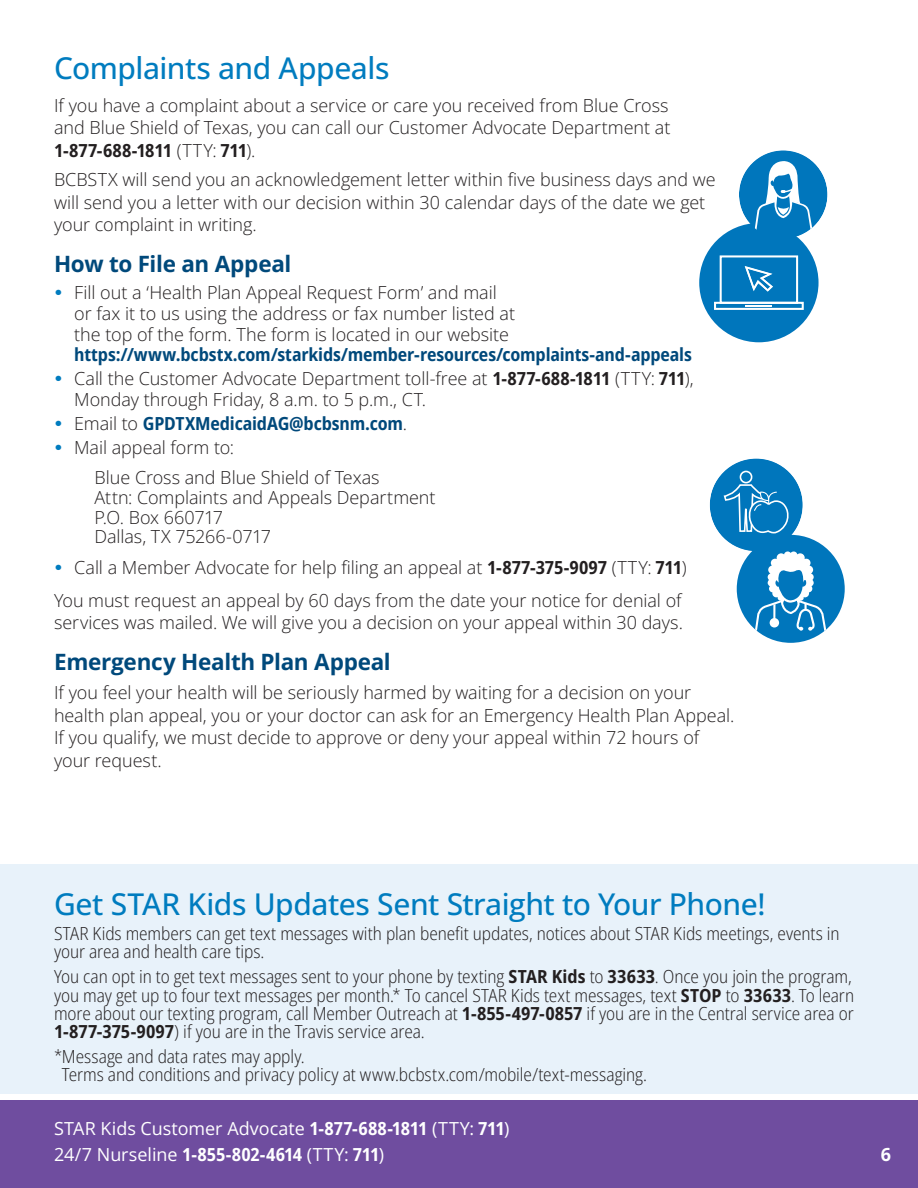
<style>
.page{position:relative;width:918px;height:1188px;background:#fff}
.page>*{position:absolute;margin:0;border:0;box-sizing:border-box;transform-origin:0 0}
.Headline__H1__span{font:500 30px "Open Sans";letter-spacing:-.015em;color:#007cbf}
.sub_heading__H2{font:700 22.5px "Open Sans";letter-spacing:-.015em;color:#00497b}
.body_start_here__P{font:300 18px/22.5px "Open Sans";letter-spacing:-.005em;color:#231f20}
.tagline{font:300 semi-condensed 18px/18.1px "Open Sans";letter-spacing:-.005em;color:#231f20}
.body_indented_second{font:300 18px/19.8px "Open Sans";letter-spacing:-.005em;color:#231f20}
.t1{font:18px/26px "Open Sans";color:#fff}
.t2{font:700 semi-condensed 18px "Open Sans";letter-spacing:-.01em;color:#00497b}
.t3{font:700 18px "Open Sans";color:#fff}
.s1{font-weight:700;font-stretch:semi-condensed}
.s2{font-weight:700;font-stretch:semi-condensed;color:#00497b}
.s3{font-weight:300;font-stretch:normal;color:#231f20}
.s4{font-weight:700}
</style>
<div class="page">
<div style="left:0;top:1100px;width:918px;height:88px;background:#6f4d9f"></div>
<div style="left:710px;top:459px;width:93px;height:92px;background:#0076bc;border-radius:50%"></div>
<svg style="left:723px;top:458px;width:122px;height:185px"></svg>
<svg style="left:699px;top:150px;width:128px;height:192px"></svg>
<div style="left:0;top:864px;width:918px;height:230px;background:#e8f2fa"></div>
<h1 class="Headline__H1__span" style="left:54px;top:48px;width:337px">Complaints and Appeals</h1>
<p class="body_start_here__P" style="left:54px;top:94px;width:618px;text-align:justify">If you have a complaint about a service or care you received from Blue Cross and Blue Shield of Texas, you can call our Customer Advocate Department at <span class="s1">1-877-688-1811</span> (TTY: <span class="s1">711</span>).</p>
<p class="body_start_here__P" style="left:54px;top:168px;width:663px">BCBSTX will send you an acknowledgement letter within five business days and we will send you a letter with our decision within 30 calendar days of the date we get your complaint in writing.</p>
<h2 class="sub_heading__H2" style="left:54px;top:248px;width:239px">How to File an Appeal</h2>
<p class="body_start_here__P" style="left:74px;top:282px;width:619px;line-height:20.7px">Fill out a ‘Health Plan Appeal Request Form’ and mail<br>or fax it to us using the address or fax number listed at<br>the top of the form. The form is located in our website <span class="s2">https://www.bcbstx.com/starkids/member-resources/complaints-and-appeals</span></p>
<p class="body_start_here__P" style="left:74px;top:368px;width:621px;line-height:20.7px">Call the Customer Advocate Department toll-free at <span class="s1">1-877-688-1811</span> (TTY: <span class="s1">711</span>),<br>Monday through Friday, 8 a.m. to 5 p.m., CT.</p>
<p class="t2" style="left:74px;top:411px;width:334px"><span class="s3">Email to</span> GPDTXMedicaidAG@bcbsnm.com<span class="s3">.</span></p>
<p class="body_start_here__P" style="left:74px;top:436px;width:161px">Mail appeal form to:</p>
<p class="body_indented_second" style="left:94px;top:467px;width:343px">Blue Cross and Blue Shield of Texas<br>Attn: Complaints and Appeals Department<br>P.O. Box 660717<br>Dallas, TX 75266-0717</p>
<p class="body_start_here__P" style="left:74px;top:556px;width:614px">Call a Member Advocate for help filing an appeal at <span class="s1">1-877-375-9097</span> (TTY: <span class="s1">711</span>)</p>
<p class="body_start_here__P" style="left:54px;top:589px;width:631px">You must request an appeal by 60 days from the date your notice for denial of services was mailed. We will give you a decision on your appeal within 30 days.</p>
<h2 class="sub_heading__H2" style="left:54px;top:646px;width:338px">Emergency Health Plan Appeal</h2>
<p class="body_start_here__P" style="left:54px;top:681px;width:682px">If you feel your health will be seriously harmed by waiting for a decision on your health plan appeal, you or your doctor can ask for an Emergency Health Plan Appeal.<br>If you qualify, we must decide to approve or deny your appeal within 72 hours of your request.</p>
<h1 class="Headline__H1__span" style="left:54px;top:884px;width:713px">Get STAR Kids Updates Sent Straight to Your Phone!</h1>
<p class="tagline" style="left:54px;top:924px;width:787px">STAR Kids members can get text messages with plan benefit updates, notices about STAR Kids meetings, events in your area and health care tips.</p>
<p class="tagline" style="left:54px;top:967px;width:802px">You can opt in to get text messages sent to your phone by texting <span class="s4">STAR Kids</span> to <span class="s4">33633</span>. Once you join the program, you may get up to four text messages per month.* To cancel STAR Kids text messages, text <span class="s4">STOP</span> to <span class="s4">33633</span>. To learn more about our texting program, call Member Outreach at <span class="s4">1-855-497-0857</span> if you are in the Central service area or <span class="s4">1-877-375-9097</span>) if you are in the Travis service area.</p>
<p class="tagline" style="left:62px;top:1047px;width:587px;text-indent:-8px">*Message and data rates may apply.<br>Terms and conditions and privacy policy at www.bcbstx.com/mobile/text-messaging.</p>
<p class="t1" style="left:54px;top:1115px;width:457px">STAR Kids Customer Advocate <span class="s1">1‑877‑688‑1811</span> (TTY: <span class="s1">711</span>)<br>24/7 Nurseline <span class="s1">1-855-802-4614</span> (TTY: <span class="s1">711</span>)</p>
<p class="t3" style="left:881px;top:1142px;width:12px">6</p>
</div>
